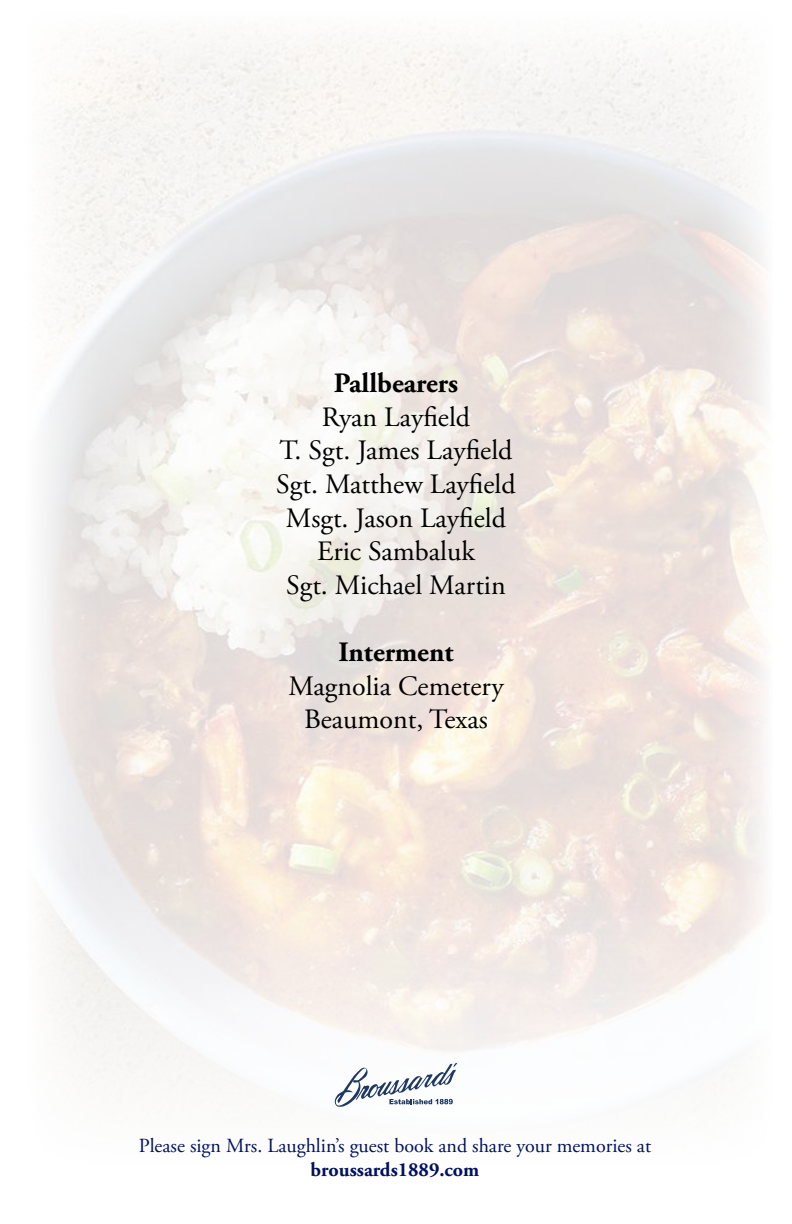
<style>
.page{position:relative;width:792px;height:1224px;background:#fff}
.page>*{position:absolute;margin:0;border:0;box-sizing:border-box;transform-origin:0 0}
.t1{font:28px/33.6px "Adobe Garamond Pro";color:#000;text-align:center}
.t2{font:700 28px "Adobe Garamond Pro";color:#000}
.t3{font:20px "Adobe Garamond Pro";color:#00115e}
.t4{font:700 20px "Adobe Garamond Pro";color:#00115e}
</style>
<div class="page">
<svg style="left:335px;top:1063px;width:122px;height:45px"></svg>
<p class="t2" style="left:334px;top:367px;width:126px">Pallbearers</p>
<p class="t1" style="left:276px;top:401px;width:241px">Ryan Layfield<br>T. Sgt. James Layfield<br>Sgt. Matthew Layfield<br>Msgt. Jason Layfield<br>Eric Sambaluk<br>Sgt. Michael Martin</p>
<p class="t2" style="left:339px;top:636px;width:116px">Interment</p>
<p class="t1" style="left:288px;top:670px;width:217px">Magnolia Cemetery<br>Beaumont, Texas</p>
<p class="t3" style="left:139px;top:1134px;width:514px">Please sign Mrs. Laughlin’s guest book and share your memories at</p>
<p class="t4" style="left:311px;top:1159px;width:170px">broussards1889.com</p>
</div>
